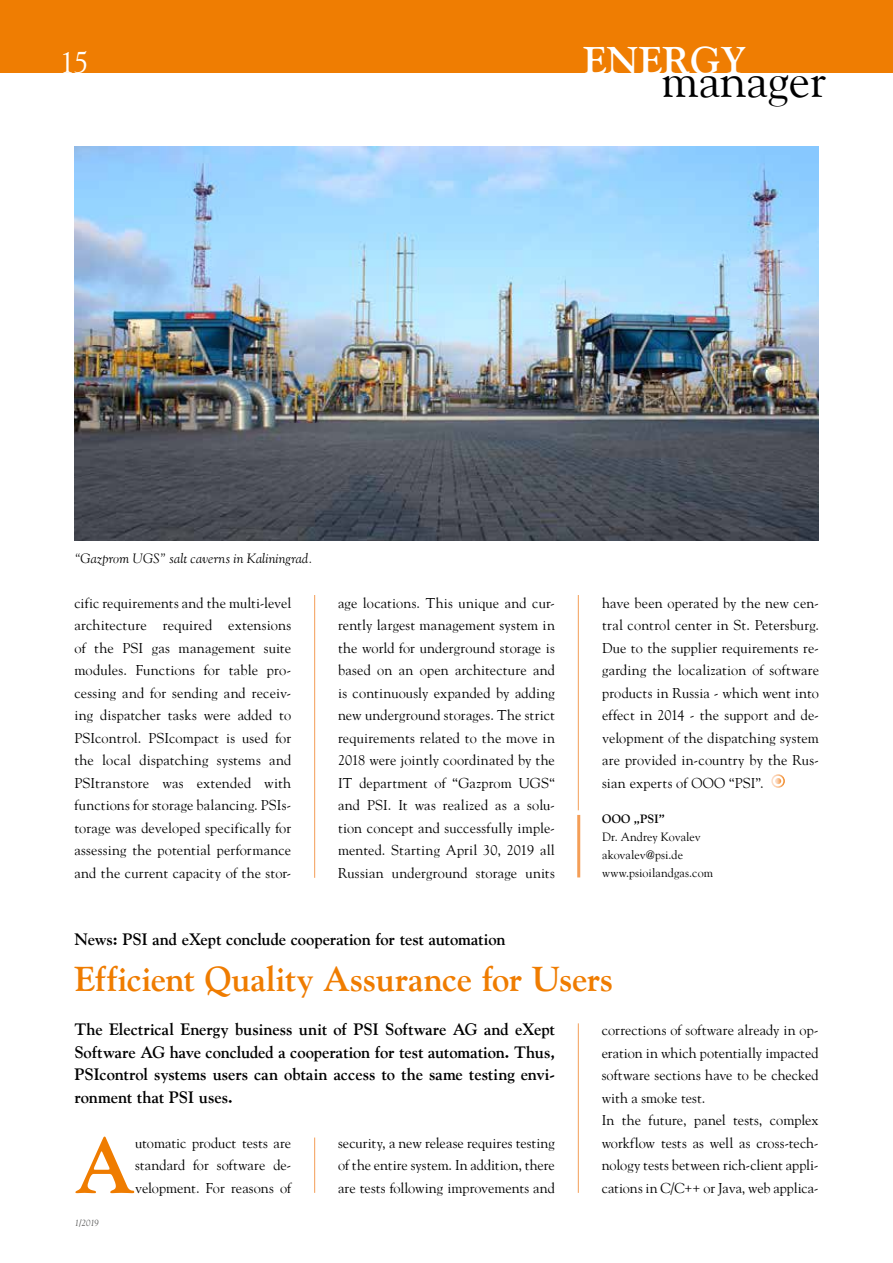
<style>
.page{position:relative;width:893px;height:1263px;background:#fff}
.page>*{position:absolute;margin:0;border:0;box-sizing:border-box;transform-origin:0 0}
.t1{font:700 78.15px "Goudy";color:#ef7c00}
.t2{font:47.85px "Goudy";color:#000}
.t3{font:700 38.55px "Goudy";color:#fff}
.t4{font:700 34.5px "Goudy";letter-spacing:-.015em;color:#ef7c00}
.t5{font:30px "Goudy";color:#fff}
.t6{font:700 16.5px/22.5px "Goudy";letter-spacing:-.01em;color:#000;text-align:justify}
.t7{font:14.25px/22.5px "Goudy";letter-spacing:.005em;color:#000;text-align:justify}
.t8{font:italic 13.5px "Goudy";letter-spacing:.015em;color:#000}
.t9{font:12px/18px "Goudy";letter-spacing:.005em;color:#000}
.t10{font:700 12px "Goudy";letter-spacing:.01em;color:#000}
.t11{font:italic 9px "Goudy";color:#565655}
</style>
<div class="page">
<div style="left:0;top:0;width:893px;height:72px;background:#ef7d02"></div>
<hr style="left:578px;top:595px;width:1px;height:215px;background:#f49e57">
<hr style="left:314px;top:595px;width:1px;height:283px;background:#f49e57">
<hr style="left:577px;top:815px;width:3px;height:62px;background:#f49e57">
<img style="left:74px;top:147px;width:745px;height:393px">
<div style="left:771px;top:774px;width:14px;height:14px;border:2px solid #fff;border-radius:50%"></div>
<svg style="left:775px;top:778px;width:6px;height:6px"></svg>
<hr style="left:314px;top:1137px;width:1px;height:56px;background:#f49e57">
<hr style="left:578px;top:1023px;width:1px;height:170px;background:#f49e57">
<h3 class="t5" style="left:60px;top:44px;width:30px">15</h3>
<h3 class="t3" style="left:583px;top:38px;width:164px">ENERGY</h3>
<h2 class="t2" style="left:661px;top:51px;width:166px">manager</h2>
<p class="t8" style="left:74px;top:550px;width:240px">“Gazprom UGS” salt caverns in Kaliningrad.</p>
<p class="t7" style="left:74px;top:591px;width:218px">cific requirements and the multi-level architecture required extensions of the PSI gas management suite modules. Functions for table pro&shy;cessing and for sending and receiv&shy;ing dispatcher tasks were added to PSIcontrol. PSIcompact is used for the local dispatching systems and PSItranstore was extended with functions for storage balancing. PSIs&shy;torage was developed specifically for assessing the potential performance and the current capacity of the stor-</p>
<p class="t7" style="left:338px;top:591px;width:218px">age locations. This unique and cur&shy;rently largest management system in the world for underground storage is based on an open architecture and is continuously expanded by adding new underground storages. The strict requirements related to the move in 2018 were jointly coordinated by the IT department of “Gazprom UGS“ and PSI. It was realized as a solu&shy;tion concept and successfully imple&shy;mented. Starting April 30, 2019 all Russian underground storage units</p>
<p class="t7" style="left:602px;top:591px;width:218px">have been operated by the new cen&shy;tral control center in St. Petersburg.<br>Due to the supplier requirements re&shy;garding the localization of software products in Russia - which went into effect in 2014 - the support and de&shy;velopment of the dispatching system are provided in-country by the Rus&shy;sian experts of OOO “PSI”.</p>
<p class="t10" style="left:602px;top:812px;width:64px">OOO „PSI”</p>
<p class="t9" style="left:602px;top:828px;width:112px">Dr. Andrey Kovalev akovalev@psi.de www.psioilandgas.com</p>
<p class="t6" style="left:74px;top:928px;width:433px">News: PSI and eXept conclude cooperation for test automation</p>
<h3 class="t4" style="left:74px;top:958px;width:540px">Efficient Quality Assurance for Users</h3>
<p class="t6" style="left:74px;top:1018px;width:482px">The Electrical Energy business unit of PSI Software AG and eXept Software AG have concluded a cooperation for test automation. Thus, PSIcontrol systems users can obtain access to the same testing envi&shy;ronment that PSI uses.</p>
<h1 class="t1" style="left:74px;top:1119px;width:60px">A</h1>
<p class="t7" style="left:135px;top:1131px;width:158px">utomatic product tests are standard for software de&shy;velopment. For reasons of</p>
<p class="t7" style="left:338px;top:1131px;width:218px">security, a new release requires testing of the entire system. In addition, there are tests following improvements and</p>
<p class="t7" style="left:602px;top:1019px;width:218px;text-align:left">corrections of software already in op&shy;eration in which potentially impacted software sections have to be checked with a smoke test.<br>In the future, panel tests, complex workflow tests as well as cross-tech&shy;nology tests between rich-client appli&shy;cations in C/C++ or Java, web applica-</p>
<p class="t11" style="left:75px;top:1217px;width:26px">1/2019</p>
</div>
